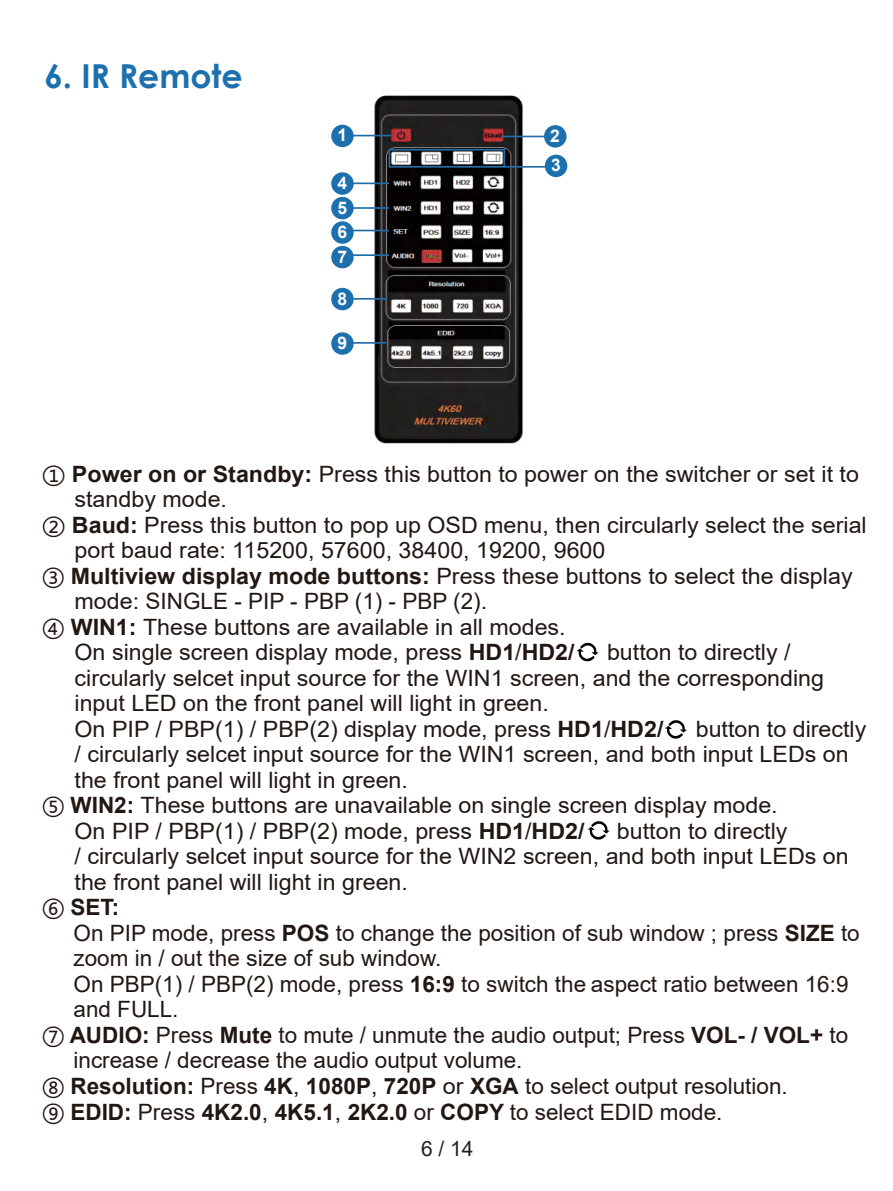
<style>
.page{position:relative;width:893px;height:1191px;background:#fff}
.page>*{position:absolute;margin:0;border:0;box-sizing:border-box;transform-origin:0 0}
.t1{font:700 33px "Century Gothic";color:#1c70ae}
.t2{font:22.5px/25.5px "Arial";color:#211814}
.t3{font:700 22.5px "Arial";color:#211814}
.t4{font:21px "Arial";color:#231f20}
.t5{font:700 17.4px/24.6px "Arial";color:#fff;text-align:justify}
.s1{font-family:"Microsoft Ya Hei"}
.s2{font-weight:700}
.s3{font-family:"Microsoft Ya Hei";font-weight:400}
</style>
<div class="page">
<img style="left:374px;top:95px;width:154px;height:351px">
<hr style="left:348px;top:135px;width:44px;height:1px;background:#226da9">
<div style="left:331px;top:125px;width:23px;height:22px;background:#1c70ae;border-radius:50%"></div>
<div style="left:331px;top:172px;width:23px;height:23px;background:#1c70ae;border-radius:50%"></div>
<div style="left:331px;top:197px;width:23px;height:22px;background:#1c70ae;border-radius:50%"></div>
<div style="left:331px;top:221px;width:23px;height:23px;background:#1c70ae;border-radius:50%"></div>
<div style="left:331px;top:246px;width:23px;height:22px;background:#1c70ae;border-radius:50%"></div>
<div style="left:331px;top:288px;width:23px;height:22px;background:#1c70ae;border-radius:50%"></div>
<div style="left:331px;top:332px;width:23px;height:23px;background:#1c70ae;border-radius:50%"></div>
<hr style="left:502px;top:136px;width:44px;height:1px;background:#226da9">
<hr style="left:504px;top:166px;width:42px;height:2px;background:#226da9">
<hr style="left:350px;top:207px;width:39px;height:2px;background:#226da9">
<hr style="left:350px;top:182px;width:39px;height:2px;background:#226da9">
<hr style="left:350px;top:254px;width:39px;height:2px;background:#226da9">
<hr style="left:350px;top:230px;width:39px;height:1px;background:#226da9">
<hr style="left:347px;top:298px;width:40px;height:2px;background:#226da9">
<hr style="left:347px;top:342px;width:40px;height:2px;background:#226da9">
<div style="left:389px;top:149px;width:116px;height:19px;border:2px solid #226da9"></div>
<div style="left:545px;top:155px;width:22px;height:22px;background:#1c70ae;border-radius:50%"></div>
<div style="left:544px;top:125px;width:22px;height:23px;background:#1c70ae;border-radius:50%"></div>
<svg style="left:577px;top:642px;width:21px;height:19px"></svg>
<svg style="left:588px;top:821px;width:22px;height:18px"></svg>
<svg style="left:665px;top:720px;width:22px;height:19px"></svg>
<h1 class="t1" style="left:44px;top:51px;width:200px">6. IR Remote</h1>
<p class="t5" style="left:337px;top:123px;width:11px">1</p>
<p class="t5" style="left:337px;top:171px;width:11px">4<br>5<br>6<br>7</p>
<p class="t5" style="left:337px;top:286px;width:11px">8</p>
<p class="t5" style="left:337px;top:331px;width:11px">9</p>
<p class="t5" style="left:550px;top:124px;width:11px">2</p>
<p class="t5" style="left:551px;top:153px;width:11px">3</p>
<p class="t2" style="left:42px;top:461px;width:818px"><span class="s1">①</span> <span class="s2">Power on or Standby:</span> Press this button to power on the switcher or set it to</p>
<p class="t2" style="left:75px;top:486px;width:154px">standby mode.</p>
<p class="t2" style="left:42px;top:512px;width:826px"><span class="s1">②</span> <span class="s2">Baud:</span> Press this button to pop up OSD menu, then circularly select the serial</p>
<p class="t2" style="left:75px;top:537px;width:532px">port baud rate: 115200, 57600, 38400, 19200, 9600</p>
<p class="t2" style="left:42px;top:563px;width:812px"><span class="s1">③</span> <span class="s2">Multiview display mode buttons:</span> Press these buttons to select the display</p>
<p class="t2" style="left:75px;top:588px;width:414px">mode: SINGLE - PIP - PBP (1) - PBP (2).</p>
<p class="t2" style="left:42px;top:614px;width:525px"><span class="s1">④</span> <span class="s2">WIN1:</span> These buttons are available in all modes.</p>
<p class="t2" style="left:75px;top:639px;width:502px">On single screen display mode, press <span class="s2">HD1</span>/<span class="s2">HD2/</span></p>
<p class="t2" style="left:75px;top:639px;width:751px;text-indent:532px">button to directly / circularly selcet input source for the WIN1 screen, and the corresponding input LED on the front panel will light in green.<br>On PIP / PBP(1) / PBP(2) display mode, press <span class="s2">HD1</span>/<span class="s2">HD2/</span></p>
<p class="t2" style="left:696px;top:716px;width:172px">button to directly</p>
<p class="t2" style="left:75px;top:741px;width:776px">/ circularly selcet input source for the WIN1 screen, and both input LEDs on</p>
<p class="t2" style="left:75px;top:767px;width:335px">the front panel will light in green.</p>
<p class="t2" style="left:42px;top:792px;width:737px"><span class="s1">⑤</span> <span class="s2">WIN2:</span> These buttons are unavailable on single screen display mode.</p>
<p class="t2" style="left:75px;top:818px;width:512px">On PIP / PBP(1) / PBP(2) mode, press <span class="s2">HD1</span>/<span class="s2">HD2/</span></p>
<p class="t2" style="left:617px;top:818px;width:172px">button to directly</p>
<p class="t2" style="left:75px;top:843px;width:776px">/ circularly selcet input source for the WIN2 screen, and both input LEDs on</p>
<p class="t2" style="left:75px;top:869px;width:335px">the front panel will light in green.</p>
<p class="t3" style="left:42px;top:891px;width:79px"><span class="s3">⑥</span> SET:</p>
<p class="t2" style="left:74px;top:920px;width:788px">On PIP mode, press <span class="s2">POS</span> to change the position of sub window ; press <span class="s2">SIZE</span> to</p>
<p class="t2" style="left:74px;top:945px;width:369px">zoom in / out the size of sub window.</p>
<p class="t2" style="left:74px;top:971px;width:777px">On PBP(1) / PBP(2) mode, press <span class="s2">16:9</span> to switch the aspect ratio between 16:9</p>
<p class="t2" style="left:74px;top:996px;width:107px">and FULL.</p>
<p class="t2" style="left:42px;top:1022px;width:807px"><span class="s1">⑦</span> <span class="s2">AUDIO:</span> Press <span class="s2">Mute</span> to mute / unmute the audio output; Press <span class="s2">VOL- / VOL+</span> to</p>
<p class="t2" style="left:74px;top:1047px;width:450px">increase / decrease the audio output volume.</p>
<p class="t2" style="left:42px;top:1073px;width:747px"><span class="s1">⑧</span> <span class="s2">Resolution:</span> Press <span class="s2">4K</span>, <span class="s2">1080P</span>, <span class="s2">720P</span> or <span class="s2">XGA</span> to select output resolution.</p>
<p class="t2" style="left:42px;top:1098px;width:682px"><span class="s1">⑨</span> <span class="s2">EDID:</span> Press <span class="s2">4K2.0</span>, <span class="s2">4K5.1</span>, <span class="s2">2K2.0</span> or <span class="s2">COPY</span> to select EDID mode.</p>
<p class="t4" style="left:421px;top:1134px;width:54px">6 / 14</p>
</div>
